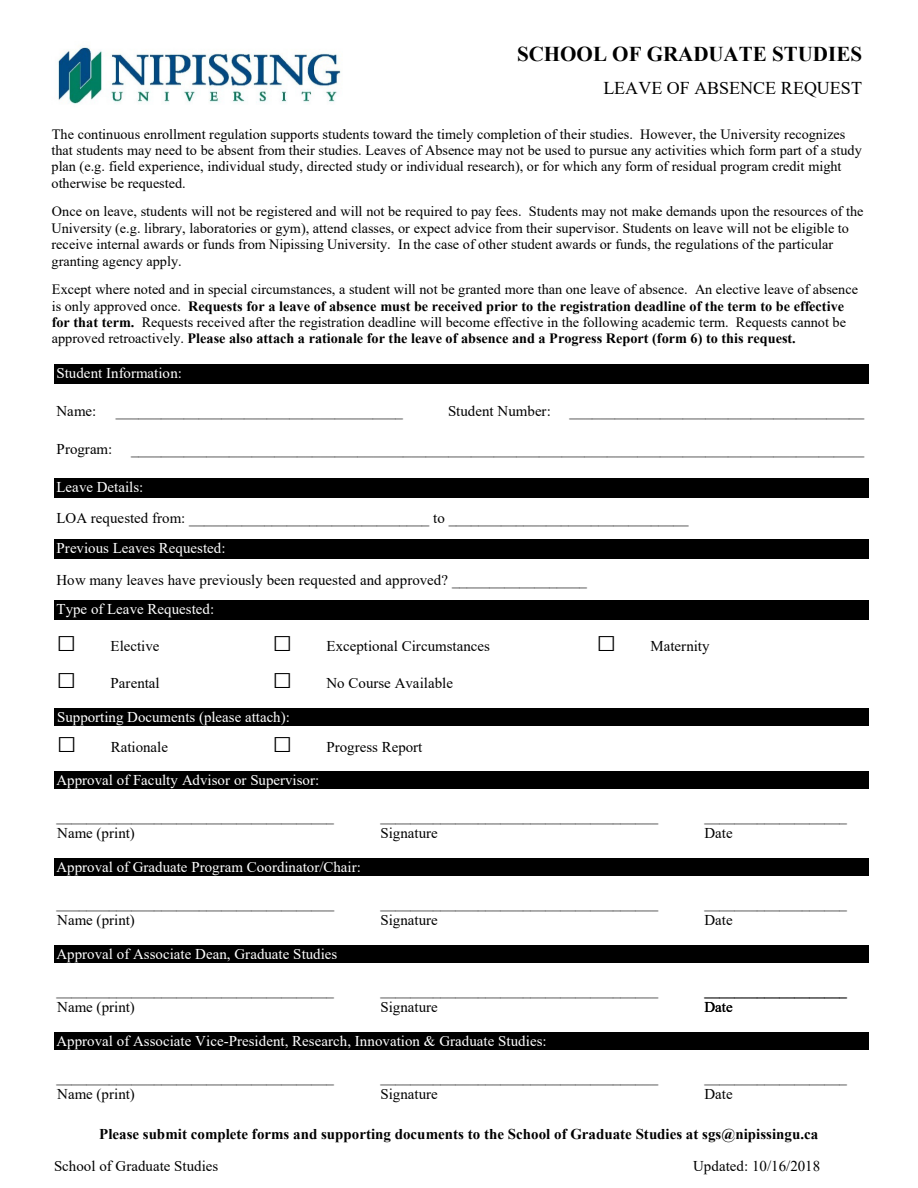
<style>
.page{position:relative;width:918px;height:1188px;background:#fff}
.page>*{position:absolute;margin:0;border:0;box-sizing:border-box;transform-origin:0 0}
.t1{font:700 21px "Times New Roman";color:#000}
.t2{font:18px "Times New Roman";color:#000}
.t3{font:15px/17.2px "Times New Roman";color:#000}
.t4{font:15px "Times New Roman";color:#fff}
.t5{font:700 15px "Times New Roman";color:#000}
.t6{font:15px "Times New Roman";color:#fff}
.t7{font:15px "Times New Roman";color:#000}
.t8{font:14.25px/16.5px "Times New Roman";color:#000}
.s1{font-weight:700}
.s2{font-size:33px}
.s3{font-style:inherit}
</style>
<div class="page">
<div style="left:54px;top:365px;width:815px;height:19px;background:#000"></div>
<div style="left:54px;top:478px;width:815px;height:20px;background:#000"></div>
<div style="left:54px;top:539px;width:815px;height:20px;background:#000"></div>
<div style="left:54px;top:600px;width:815px;height:20px;background:#000"></div>
<div style="left:54px;top:708px;width:815px;height:17px;background:#000"></div>
<img style="left:58px;top:45px;width:283px;height:59px">
<div style="left:54px;top:772px;width:815px;height:17px;background:#000"></div>
<div style="left:54px;top:859px;width:815px;height:17px;background:#000"></div>
<div style="left:54px;top:946px;width:815px;height:17px;background:#000"></div>
<div style="left:54px;top:1033px;width:815px;height:17px;background:#000"></div>
<h1 class="t1" style="left:517px;top:39px;width:347px">SCHOOL OF GRADUATE STUDIES</h1>
<p class="t2" style="left:603px;top:75px;width:260px">LEAVE OF ABSENCE REQUEST</p>
<p class="t8" style="left:52px;top:125px;width:812px">The continuous enrollment regulation supports students toward the timely completion of their studies. However, the University recognizes that students may need to be absent from their studies. Leaves of Absence may not be used to pursue any activities which form part of a study plan (e.g. field experience, individual study, directed study or individual research), or for which any form of residual program credit might otherwise be requested.</p>
<p class="t8" style="left:52px;top:203px;width:813px">Once on leave, students will not be registered and will not be required to pay fees. Students may not make demands upon the resources of the University (e.g. library, laboratories or gym), attend classes, or expect advice from their supervisor. Students on leave will not be eligible to receive internal awards or funds from Nipissing University. In the case of other student awards or funds, the regulations of the particular granting agency apply.</p>
<p class="t8" style="left:52px;top:281px;width:808px">Except where noted and in special circumstances, a student will not be granted more than one leave of absence. An elective leave of absence is only approved once. <span class="s1">Requests for a leave of absence must be received prior to the registration deadline of the term to be effective for that term.</span> Requests received after the registration deadline will become effective in the following academic term. Requests cannot be approved retroactively. <span class="s1">Please also attach a rationale for the leave of absence and a Progress Report (form 6) to this request.</span></p>
<p class="t4" style="left:57px;top:363px;width:127px">Student Information:</p>
<p class="t3" style="left:57px;top:402px;width:41px">Name:</p>
<p class="t3" style="left:116px;top:402px;width:289px">______________________________________</p>
<p class="t3" style="left:448px;top:402px;width:104px">Student Number:</p>
<p class="t3" style="left:570px;top:402px;width:296px">_______________________________________</p>
<p class="t3" style="left:57px;top:440px;width:57px">Program:</p>
<p class="t3" style="left:131px;top:440px;width:735px">_________________________________________________________________________________________________</p>
<p class="t4" style="left:57px;top:476px;width:88px">Leave Details:</p>
<p class="t3" style="left:57px;top:509px;width:634px">LOA requested from: ________________________________ to ________________________________</p>
<p class="t4" style="left:57px;top:537px;width:171px">Previous Leaves Requested:</p>
<p class="t3" style="left:57px;top:570px;width:532px">How many leaves have previously been requested and approved? __________________</p>
<p class="t4" style="left:57px;top:598px;width:159px">Type of Leave Requested:</p>
<p class="t3" style="left:57px;top:636px;width:104px"><span class="s2">□</span> Elective</p>
<p class="t3" style="left:273px;top:636px;width:219px"><span class="s2">□</span> Exceptional Circumstances</p>
<p class="t3" style="left:597px;top:636px;width:115px"><span class="s2">□</span> Maternity</p>
<p class="t3" style="left:57px;top:674px;width:105px"><span class="s2">□</span> Parental</p>
<p class="t3" style="left:273px;top:674px;width:182px"><span class="s2">□</span> No Course Available</p>
<p class="t6" style="left:57px;top:706px;width:234px">Supporting Documents <span class="s3">(please attach)</span>:</p>
<p class="t7" style="left:57px;top:737px;width:113px"><span class="s2">□</span> Rationale</p>
<p class="t7" style="left:273px;top:737px;width:151px"><span class="s2">□</span> Progress Report</p>
<p class="t4" style="left:57px;top:770px;width:264px">Approval of Faculty Advisor or Supervisor:</p>
<p class="t3" style="left:57px;top:806px;width:279px">_____________________________________</p>
<p class="t3" style="left:381px;top:806px;width:279px">_____________________________________</p>
<p class="t3" style="left:704px;top:806px;width:144px">___________________</p>
<p class="t3" style="left:57px;top:824px;width:79px">Name (print)</p>
<p class="t3" style="left:381px;top:824px;width:59px">Signature</p>
<p class="t3" style="left:704px;top:824px;width:30px">Date</p>
<p class="t4" style="left:57px;top:857px;width:306px">Approval of Graduate Program Coordinator/Chair:</p>
<p class="t3" style="left:57px;top:894px;width:279px">_____________________________________</p>
<p class="t3" style="left:381px;top:894px;width:279px">_____________________________________</p>
<p class="t3" style="left:705px;top:894px;width:144px">___________________</p>
<p class="t3" style="left:57px;top:911px;width:79px">Name (print)</p>
<p class="t3" style="left:381px;top:911px;width:59px">Signature</p>
<p class="t3" style="left:705px;top:911px;width:30px">Date</p>
<p class="t4" style="left:57px;top:944px;width:282px">Approval of Associate Dean, Graduate Studies</p>
<p class="t3" style="left:57px;top:981px;width:279px">_____________________________________</p>
<p class="t3" style="left:381px;top:981px;width:279px">_____________________________________</p>
<p class="t3" style="left:57px;top:998px;width:79px">Name (print)</p>
<p class="t3" style="left:381px;top:998px;width:59px">Signature</p>
<p class="t3" style="left:705px;top:981px;width:144px">___________________<br>Date</p>
<p class="t4" style="left:57px;top:1031px;width:492px">Approval of Associate Vice-President, Research, Innovation &amp; Graduate Studies:</p>
<p class="t3" style="left:57px;top:1068px;width:279px">_____________________________________</p>
<p class="t3" style="left:381px;top:1068px;width:279px">_____________________________________</p>
<p class="t3" style="left:704px;top:1068px;width:144px">___________________</p>
<p class="t3" style="left:57px;top:1085px;width:79px">Name (print)</p>
<p class="t3" style="left:381px;top:1085px;width:59px">Signature</p>
<p class="t3" style="left:704px;top:1085px;width:30px">Date</p>
<p class="t5" style="left:99px;top:1123px;width:721px">Please submit complete forms and supporting documents to the School of Graduate Studies at sgs@nipissingu.ca</p>
<p class="t3" style="left:54px;top:1156px;width:166px">School of Graduate Studies</p>
<p class="t3" style="left:693px;top:1156px;width:129px">Updated: 10/16/2018</p>
</div>
